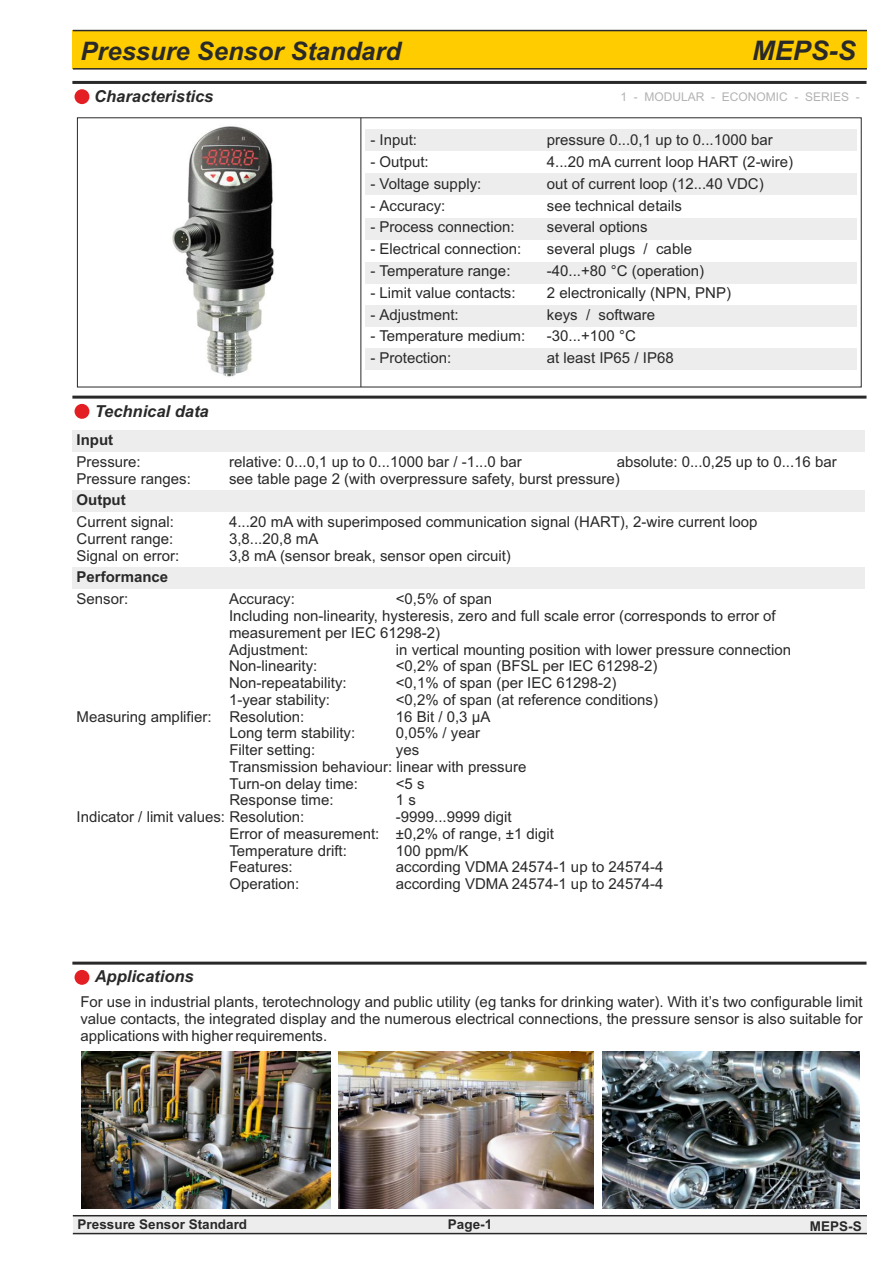
<style>
.page{position:relative;width:893px;height:1263px;background:#fff}
.page>*{position:absolute;margin:0;border:0;box-sizing:border-box;transform-origin:0 0}
.t1{font:italic 700 27px "Arial";color:#292929}
.t2{font:italic 700 25.5px "Arial";color:#292929}
.t3{font:italic 700 16.5px "Arial";color:#292929}
.t4{font:15px/16.8px "Arial";color:#292929}
.t5{font:700 15px "Arial";color:#292929}
.t6{font:700 13.5px "Arial";color:#292929}
.t7{font:12px "Arial";color:#b3b3b3}
</style>
<div class="page">
<div style="left:73px;top:430px;width:792px;height:21px;background:#ededed"></div>
<div style="left:73px;top:490px;width:792px;height:21px;background:#ededed"></div>
<div style="left:73px;top:568px;width:792px;height:21px;background:#ededed"></div>
<div style="left:365px;top:130px;width:491px;height:21px;background:#ededed"></div>
<div style="left:365px;top:174px;width:491px;height:21px;background:#ededed"></div>
<div style="left:365px;top:218px;width:491px;height:21px;background:#ededed"></div>
<div style="left:365px;top:262px;width:491px;height:21px;background:#ededed"></div>
<div style="left:365px;top:305px;width:491px;height:21px;background:#ededed"></div>
<div style="left:365px;top:348px;width:491px;height:21px;background:#ededed"></div>
<div style="left:72px;top:31px;width:795px;height:38px;background:#fc0"></div>
<hr style="left:73px;top:30px;width:794px;height:1px;background:#292929">
<hr style="left:73px;top:68px;width:794px;height:2px;background:#292929">
<hr style="left:72px;top:81px;width:794px;height:3px;background:#292929">
<div style="left:75px;top:89px;width:14px;height:15px;background:#e31f24;border-radius:50%"></div>
<hr style="left:72px;top:396px;width:794px;height:3px;background:#292929">
<div style="left:75px;top:404px;width:14px;height:15px;background:#e31f24;border-radius:50%"></div>
<hr style="left:72px;top:962px;width:794px;height:3px;background:#292929">
<div style="left:75px;top:970px;width:14px;height:15px;background:#e31f24;border-radius:50%"></div>
<div style="left:73px;top:1215px;width:794px;height:18px;background:#ededed"></div>
<hr style="left:73px;top:1233px;width:794px;height:1px;background:#292929">
<hr style="left:73px;top:1215px;width:794px;height:1px;background:#292929">
<hr style="left:360px;top:118px;width:1px;height:269px;background:#292929">
<img style="left:81px;top:1051px;width:250px;height:158px">
<img style="left:339px;top:1051px;width:255px;height:158px">
<img style="left:603px;top:1051px;width:256px;height:157px">
<img style="left:172px;top:126px;width:102px;height:251px">
<h2 class="t2" style="left:81px;top:41px;width:322px">Pressure Sensor Standard</h2>
<h1 class="t1" style="left:752px;top:41px;width:105px">MEPS-S</h1>
<p class="t3" style="left:94px;top:90px;width:121px">Characteristics</p>
<p class="t7" style="left:620px;top:93px;width:241px">1 - MODULAR - ECONOMIC - SERIES -</p>
<p class="t3" style="left:95px;top:405px;width:116px">Technical data</p>
<p class="t4" style="left:370px;top:133px;width:48px">- Input:</p>
<p class="t4" style="left:547px;top:133px;width:227px">pressure 0...0,1 up to 0...1000 bar</p>
<p class="t4" style="left:370px;top:155px;width:60px">- Output:</p>
<p class="t4" style="left:547px;top:155px;width:248px">4...20 mA current loop HART (2-wire)</p>
<p class="t4" style="left:370px;top:177px;width:112px">- Voltage supply:</p>
<p class="t4" style="left:547px;top:177px;width:218px">out of current loop (12...40 VDC)</p>
<p class="t4" style="left:370px;top:198px;width:77px">- Accuracy:</p>
<p class="t4" style="left:547px;top:198px;width:137px">see technical details</p>
<p class="t4" style="left:370px;top:220px;width:146px">- Process connection:</p>
<p class="t4" style="left:547px;top:220px;width:102px">several options</p>
<p class="t4" style="left:370px;top:242px;width:152px">- Electrical connection:</p>
<p class="t4" style="left:547px;top:242px;width:147px">several plugs / cable</p>
<p class="t4" style="left:370px;top:264px;width:142px">- Temperature range:</p>
<p class="t4" style="left:547px;top:264px;width:159px">-40...+80 °C (operation)</p>
<p class="t4" style="left:370px;top:285px;width:147px">- Limit value contacts:</p>
<p class="t4" style="left:547px;top:285px;width:186px">2 electronically (NPN, PNP)</p>
<p class="t4" style="left:370px;top:307px;width:90px">- Adjustment:</p>
<p class="t4" style="left:547px;top:307px;width:110px">keys / software</p>
<p class="t4" style="left:370px;top:329px;width:156px">- Temperature medium:</p>
<p class="t4" style="left:547px;top:329px;width:90px">-30...+100 °C</p>
<p class="t4" style="left:370px;top:351px;width:82px">- Protection:</p>
<p class="t4" style="left:547px;top:351px;width:128px">at least IP65 / IP68</p>
<p class="t5" style="left:77px;top:434px;width:38px">Input</p>
<p class="t4" style="left:77px;top:454px;width:66px">Pressure:</p>
<p class="t4" style="left:229px;top:454px;width:294px">relative: 0...0,1 up to 0...1000 bar / -1...0 bar</p>
<p class="t4" style="left:617px;top:454px;width:222px">absolute: 0...0,25 up to 0...16 bar</p>
<p class="t4" style="left:77px;top:471px;width:116px">Pressure ranges:</p>
<p class="t4" style="left:229px;top:471px;width:392px">see table page 2 (with overpressure safety, burst pressure)</p>
<p class="t5" style="left:77px;top:494px;width:51px">Output</p>
<p class="t4" style="left:77px;top:515px;width:99px">Current signal:</p>
<p class="t4" style="left:229px;top:515px;width:530px">4...20 mA with superimposed communication signal (HART), 2-wire current loop</p>
<p class="t4" style="left:77px;top:532px;width:98px">Current range:</p>
<p class="t4" style="left:229px;top:532px;width:91px">3,8...20,8 mA</p>
<p class="t4" style="left:77px;top:548px;width:104px">Signal on error:</p>
<p class="t4" style="left:229px;top:548px;width:283px">3,8 mA (sensor break, sensor open circuit)</p>
<p class="t5" style="left:77px;top:571px;width:93px">Performance</p>
<p class="t4" style="left:77px;top:592px;width:53px">Sensor:</p>
<p class="t4" style="left:229px;top:592px;width:67px">Accuracy:</p>
<p class="t4" style="left:229px;top:592px;width:548px;text-indent:167px">&lt;0,5% of span<br>Including non-linearity, hysteresis, zero and full scale error (corresponds to error of measurement per IEC 61298-2)<br>Adjustment:</p>
<p class="t4" style="left:396px;top:642px;width:397px">in vertical mounting position with lower pressure connection</p>
<p class="t4" style="left:229px;top:659px;width:90px">Non-linearity:</p>
<p class="t4" style="left:396px;top:659px;width:263px">&lt;0,2% of span (BFSL per IEC 61298-2)</p>
<p class="t4" style="left:229px;top:676px;width:119px">Non-repeatability:</p>
<p class="t4" style="left:396px;top:676px;width:222px">&lt;0,1% of span (per IEC 61298-2)</p>
<p class="t4" style="left:229px;top:692px;width:102px">1-year stability:</p>
<p class="t4" style="left:396px;top:692px;width:264px">&lt;0,2% of span (at reference conditions)</p>
<p class="t4" style="left:77px;top:709px;width:229px">Measuring amplifier: Resolution:</p>
<p class="t4" style="left:396px;top:709px;width:96px">16 Bit / 0,3 µA</p>
<p class="t4" style="left:229px;top:726px;width:127px">Long term stability:</p>
<p class="t4" style="left:396px;top:726px;width:86px">0,05% / year</p>
<p class="t4" style="left:229px;top:743px;width:87px">Filter setting:</p>
<p class="t4" style="left:229px;top:743px;width:299px;text-indent:166px">yes<br>Transmission behaviour: linear with pressure<br>Turn-on delay time:</p>
<p class="t4" style="left:396px;top:776px;width:30px">&lt;5 s</p>
<p class="t4" style="left:229px;top:793px;width:106px">Response time:</p>
<p class="t4" style="left:396px;top:793px;width:22px">1 s</p>
<p class="t4" style="left:77px;top:810px;width:229px">Indicator / limit values: Resolution:</p>
<p class="t4" style="left:229px;top:810px;width:326px;text-indent:166px">-9999...9999 digit<br>Error of measurement: ±0,2% of range, ±1 digit<br>Temperature drift:</p>
<p class="t4" style="left:396px;top:843px;width:74px">100 ppm/K</p>
<p class="t3" style="left:95px;top:970px;width:101px">Applications</p>
<p class="t4" style="left:229px;top:860px;width:65px">Features:</p>
<p class="t4" style="left:396px;top:860px;width:269px">according VDMA 24574-1 up to 24574-4</p>
<p class="t4" style="left:229px;top:877px;width:72px">Operation:</p>
<p class="t4" style="left:396px;top:877px;width:269px">according VDMA 24574-1 up to 24574-4</p>
<p class="t4" style="left:80px;top:995px;width:784px;text-align:justify">For use in industrial plants, terotechnology and public utility (eg tanks for drinking water). With it’s two configurable limit value contacts, the integrated display and the numerous electrical connections, the pressure sensor is also suitable for applications with higher requirements.</p>
<p class="t6" style="left:78px;top:1219px;width:171px">Pressure Sensor Standard</p>
<p class="t6" style="left:448px;top:1219px;width:46px">Page-1</p>
<p class="t6" style="left:810px;top:1221px;width:53px">MEPS-S</p>
</div>
